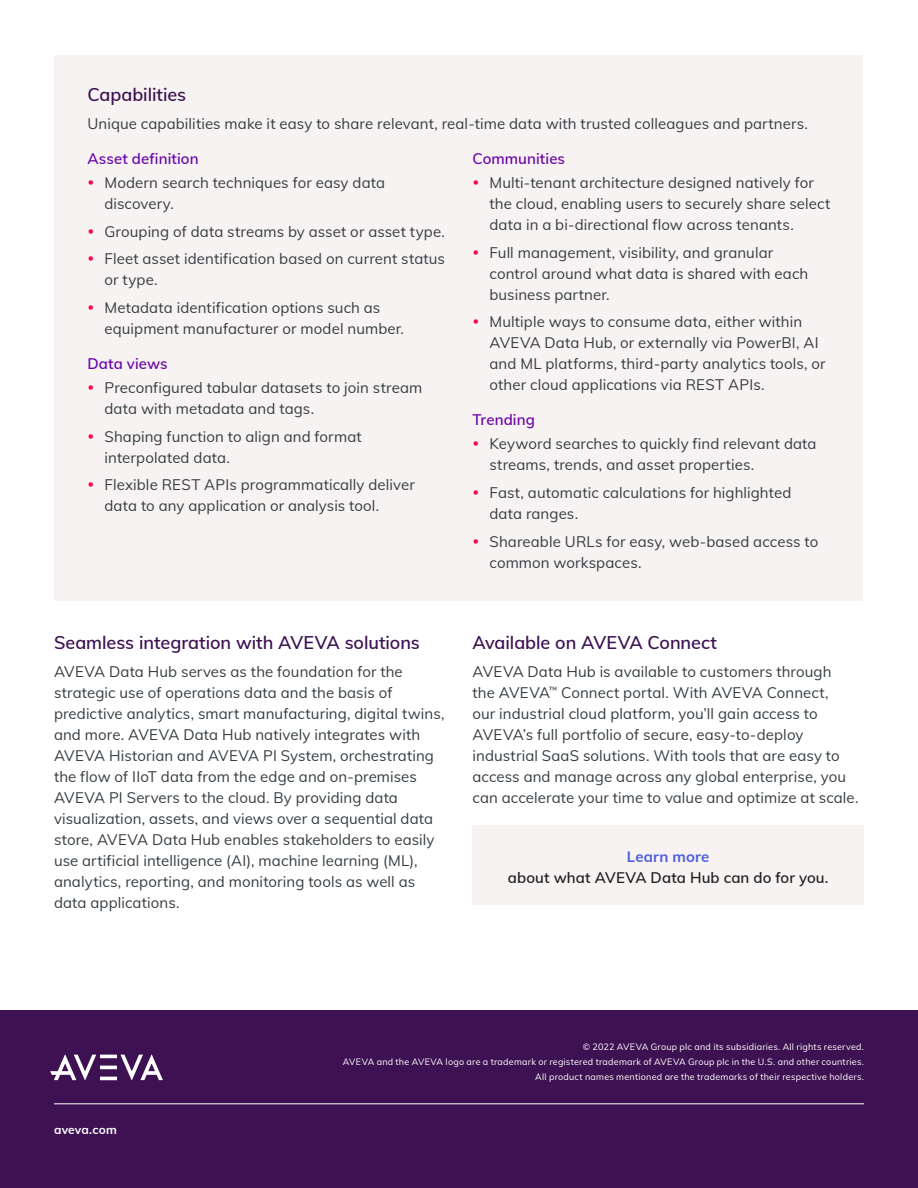
<style>
.page{position:relative;width:918px;height:1188px;background:#fff}
.page>*{position:absolute;margin:0;border:0;box-sizing:border-box;transform-origin:0 0}
.S1_Subheadlines_1{font:600 18px "Muli";letter-spacing:-.005em;color:#3d1152}
.Body_Copy{font:15px/21px "Muli";letter-spacing:.005em;color:#363d42}
.S3_Subheadlines_3{font:600 15px "Muli";letter-spacing:.005em;color:#6b04a8}
.Body_Copy_Callout{font:600 15px/21px "Muli";letter-spacing:.005em;color:#231f20;text-align:center}
.t1{font:700 12px "Muli";letter-spacing:.015em;color:#fff}
.t2{font:9px/15px "Muli";letter-spacing:.025em;color:#fff;text-align:right}
.s1{font-weight:700;color:#4d5ee0}
</style>
<div class="page">
<div style="left:0;top:1010px;width:918px;height:178px;background:#3d1152"></div>
<hr style="left:100px;top:1077px;width:17px;height:3px;background:#fff">
<hr style="left:100px;top:1066px;width:17px;height:3px;background:#fff">
<hr style="left:100px;top:1055px;width:17px;height:3px;background:#fff">
<svg style="left:50px;top:1055px;width:46px;height:25px"></svg>
<svg style="left:121px;top:1055px;width:42px;height:25px"></svg>
<hr style="left:54px;top:1104px;width:810px;height:1px;background:#fff">
<div style="left:55px;top:55px;width:808px;height:545px;background:#f7f3f3"></div>
<div style="left:472px;top:825px;width:392px;height:79px;background:#f7f3f3"></div>
<p class="S1_Subheadlines_1" style="left:87px;top:82px;width:100px">Capabilities</p>
<p class="Body_Copy" style="left:87px;top:112px;width:722px">Unique capabilities make it easy to share relevant, real-time data with trusted colleagues and partners.</p>
<p class="S3_Subheadlines_3" style="left:87px;top:147px;width:113px">Asset definition</p>
<p class="Body_Copy" style="left:104px;top:171px;width:282px">Modern search techniques for easy data discovery.</p>
<p class="Body_Copy" style="left:104px;top:220px;width:342px">Grouping of data streams by asset or asset type.</p>
<p class="Body_Copy" style="left:104px;top:248px;width:342px">Fleet asset identification based on current status or type.</p>
<p class="Body_Copy" style="left:104px;top:296px;width:301px">Metadata identification options such as equipment manufacturer or model number.</p>
<p class="S3_Subheadlines_3" style="left:87px;top:352px;width:82px">Data views</p>
<p class="Body_Copy" style="left:104px;top:376px;width:319px">Preconfigured tabular datasets to join stream data with metadata and tags.</p>
<p class="Body_Copy" style="left:104px;top:425px;width:259px">Shaping function to align and format interpolated data.</p>
<p class="Body_Copy" style="left:104px;top:474px;width:312px">Flexible REST APIs programmatically deliver data to any application or analysis tool.</p>
<p class="S3_Subheadlines_3" style="left:472px;top:147px;width:94px">Communities</p>
<p class="Body_Copy" style="left:490px;top:171px;width:343px">Multi-tenant architecture designed natively for the cloud, enabling users to securely share select data in a bi-directional flow across tenants.</p>
<p class="Body_Copy" style="left:490px;top:241px;width:320px">Full management, visibility, and granular control around what data is shared with each business partner.</p>
<p class="Body_Copy" style="left:490px;top:311px;width:338px">Multiple ways to consume data, either within AVEVA Data Hub, or externally via PowerBI, AI and ML platforms, third-party analytics tools, or other cloud applications via REST APIs.</p>
<p class="S3_Subheadlines_3" style="left:472px;top:409px;width:64px">Trending</p>
<p class="Body_Copy" style="left:490px;top:432px;width:329px">Keyword searches to quickly find relevant data streams, trends, and asset properties.</p>
<p class="Body_Copy" style="left:490px;top:481px;width:303px">Fast, automatic calculations for highlighted data ranges.</p>
<p class="Body_Copy" style="left:490px;top:530px;width:330px">Shareable URLs for easy, web-based access to common workspaces.</p>
<p class="S1_Subheadlines_1" style="left:54px;top:629px;width:367px">Seamless integration with AVEVA solutions</p>
<p class="Body_Copy" style="left:54px;top:660px;width:392px">AVEVA Data Hub serves as the foundation for the strategic use of operations data and the basis of predictive analytics, smart manufacturing, digital twins, and more. AVEVA Data Hub natively integrates with AVEVA Historian and AVEVA PI System, orchestrating the flow of IIoT data from the edge and on-premises AVEVA PI Servers to the cloud. By providing data visualization, assets, and views over a sequential data store, AVEVA Data Hub enables stakeholders to easily use artificial intelligence (AI), machine learning (ML), analytics, reporting, and monitoring tools as well as data applications.</p>
<p class="S1_Subheadlines_1" style="left:472px;top:629px;width:246px">Available on AVEVA Connect</p>
<p class="Body_Copy" style="left:472px;top:660px;width:388px">AVEVA Data Hub is available to customers through<br>the AVEVA<sup>™</sup> Connect portal. With AVEVA Connect,<br>our industrial cloud platform, you’ll gain access to AVEVA’s full portfolio of secure, easy-to-deploy industrial SaaS solutions. With tools that are easy to access and manage across any global enterprise, you can accelerate your time to value and optimize at scale.</p>
<p class="Body_Copy_Callout" style="left:508px;top:845px;width:322px"><span class="s1">Learn more<br></span>about what AVEVA Data Hub can do for you.</p>
<p class="t1" style="left:54px;top:1121px;width:64px">aveva.com</p>
<p class="t2" style="left:343px;top:1039px;width:523px">© 2022 AVEVA Group plc and its subsidiaries. All rights reserved.<br>AVEVA and the AVEVA logo are a trademark or registered trademark of AVEVA Group plc in the U.S. and other countries.<br>All product names mentioned are the trademarks of their respective holders.</p>
</div>
